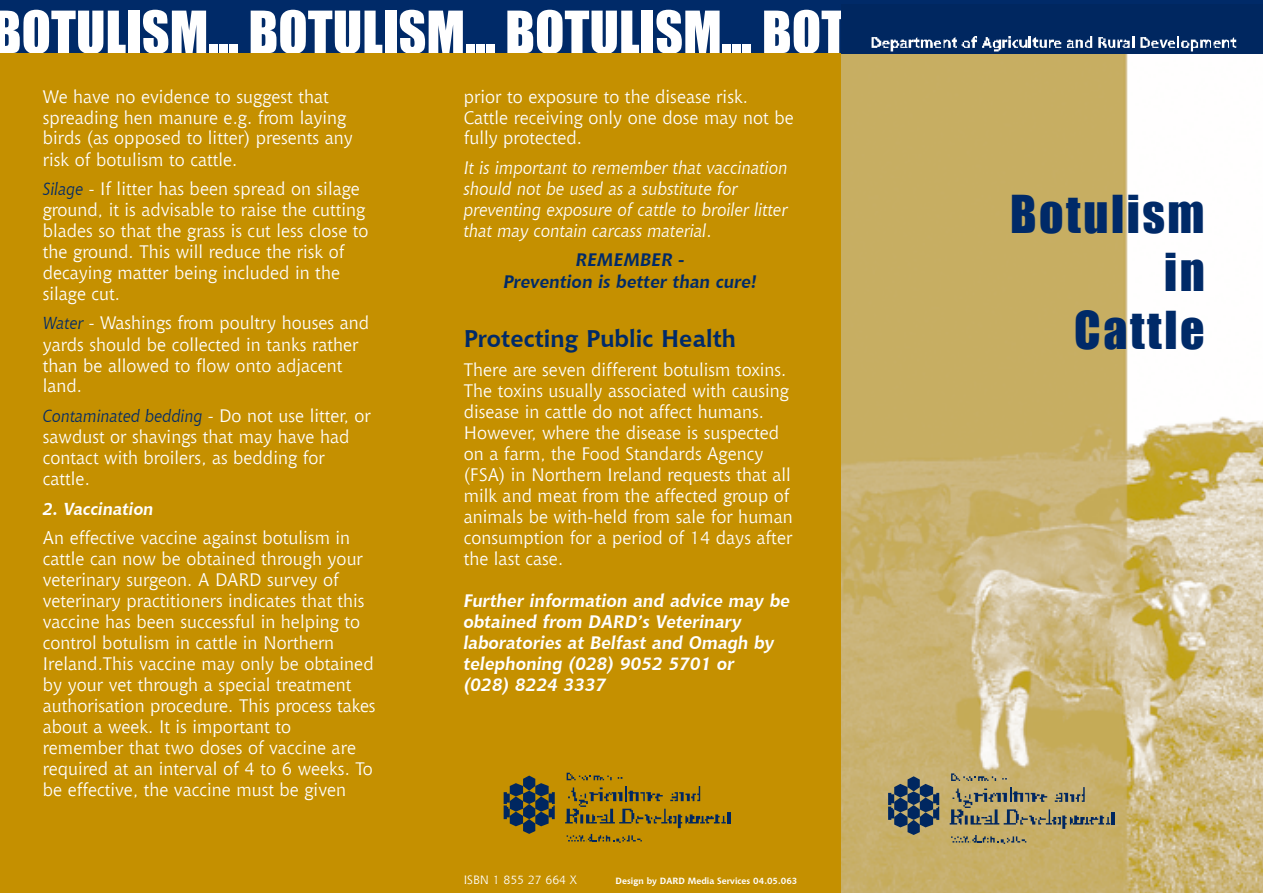
<style>
.page{position:relative;width:1263px;height:893px;background:#fff}
.page>*{position:absolute;margin:0;border:0;box-sizing:border-box;transform-origin:0 0}
.t1{font:54px "Impact";color:#fff}
.t2{font:48px/57.6px "Impact";color:#002a68;text-align:right}
.t3{font:700 24px "Chianti BT";color:#002a68}
.t4{font:18px/21px "Chianti BT";color:#fff}
.t5{font:italic 18px/21px "Chianti BT";color:#fff}
.t6{font:italic 700 18px/21px "Chianti BT";color:#fff}
.t7{font:italic 700 18px/21.3px "Chianti BT";color:#002a68;text-align:center}
.t8{font:italic 17.25px "Chianti BT";color:#002a68}
.t9{font:italic 700 17.25px "Chianti BT";color:#fff}
.t10{font:12px "Chianti BT";color:#fff}
.t11{font:700 9px "Chianti BT";color:#fff}
.s1{font-style:normal}
.s2{font-style:italic;font-size:17.25px;color:#002a68}
.s3{font-size:17.25px}
.s4{color:#fff}
.s5{font-style:normal;font-size:18px;color:#fff}
</style>
<div class="page">
<div style="left:0;top:0;width:1263px;height:52px;background:#002a68"></div>
<div style="left:0;top:9px;width:1052px;height:65px;background:#002a68"></div>
<div style="left:0;top:54px;width:847px;height:839px;background:#c59000"></div>
<svg style="left:504px;top:775px;width:51px;height:59px"></svg>
<svg style="left:567px;top:773px;width:45px;height:7px"></svg>
<svg style="left:565px;top:786px;width:165px;height:42px"></svg>
<svg style="left:567px;top:834px;width:75px;height:9px"></svg>
<img style="left:841px;top:54px;width:422px;height:839px">
<div style="left:842px;top:5px;width:421px;height:49px;background:#002760"></div>
<svg style="left:872px;top:36px;width:189px;height:15px"></svg>
<svg style="left:1067px;top:36px;width:25px;height:12px"></svg>
<svg style="left:1098px;top:36px;width:36px;height:12px"></svg>
<svg style="left:1140px;top:36px;width:96px;height:15px"></svg>
<svg style="left:888px;top:776px;width:51px;height:59px;background:#586366"></svg>
<svg style="left:951px;top:773px;width:45px;height:8px"></svg>
<svg style="left:950px;top:787px;width:165px;height:42px;background:#a19569"></svg>
<svg style="left:951px;top:835px;width:75px;height:9px"></svg>
<h1 class="t1" style="left:-8px;top:-1px;width:856px">BOTULISM... BOTULISM... BOTULISM... BOT</h1>
<p class="t4" style="left:464px;top:86px;width:332px">prior to exposure to the disease risk.<br>Cattle receiving only one dose may not be fully protected.</p>
<p class="t5" style="left:464px;top:157px;width:326px">It is important to remember that vaccination should not be used as a substitute for preventing exposure of cattle to broiler litter that may contain carcass material<span class="s1">.</span></p>
<p class="t7" style="left:504px;top:249px;width:255px">REMEMBER -<br>Prevention is better than cure!</p>
<p class="t4" style="left:43px;top:86px;width:311px">We have no evidence to suggest that spreading hen manure e.g. from laying birds (as opposed to litter) presents any risk of botulism to cattle.</p>
<p class="t4" style="left:43px;top:178px;width:327px"><span class="s2">Silage</span> <span class="s3">-</span> If litter has been spread on silage ground, it is advisable to raise the cutting blades so that the grass is cut less close to the ground. This will reduce the risk of decaying matter being included in the silage cut.</p>
<p class="t4" style="left:43px;top:312px;width:328px"><span class="s2">Water</span> <span class="s3">-</span> Washings from poultry houses and yards should be collected in tanks rather than be allowed to flow onto adjacent land.</p>
<p class="t8" style="left:43px;top:405px;width:330px">Contaminated bedding <span class="s4">-</span> <span class="s5">Do not use litter, or</span></p>
<p class="t4" style="left:43px;top:426px;width:308px">sawdust or shavings that may have had contact with broilers, as bedding for cattle.</p>
<p class="t9" style="left:43px;top:498px;width:112px">2. Vaccination</p>
<p class="t4" style="left:43px;top:527px;width:334px">An effective vaccine against botulism in cattle can now be obtained through your veterinary surgeon. A DARD survey of veterinary practitioners indicates that this vaccine has been successful in helping to control botulism in cattle in Northern Ireland.This vaccine may only be obtained by your vet through a special treatment authorisation procedure. This process takes about a week. It is important to remember that two doses of vaccine are required at an interval of 4 to 6 weeks. To be effective, the vaccine must be given</p>
<h3 class="t3" style="left:464px;top:324px;width:274px">Protecting Public Health</h3>
<p class="t4" style="left:464px;top:359px;width:331px">There are seven different botulism toxins.<br>The toxins usually associated with causing disease in cattle do not affect humans.<br>However, where the disease is suspected on a farm, the Food Standards Agency (FSA) in Northern Ireland requests that all milk and meat from the affected group of animals be with-held from sale for human consumption for a period of 14 days after the last case.</p>
<p class="t6" style="left:464px;top:590px;width:328px">Further information and advice may be obtained from DARD’s Veterinary laboratories at Belfast and Omagh by telephoning (028) 9052 5701 or<br>(028) 8224 3337</p>
<p class="t10" style="left:464px;top:872px;width:115px">ISBN 1 855 27 664 X</p>
<p class="t11" style="left:616px;top:875px;width:183px">Design by DARD Media Services 04.05.063</p>
<h2 class="t2" style="left:1010px;top:185px;width:196px">B o t u l i s m i n<br>C a t t l e</h2>
</div>
